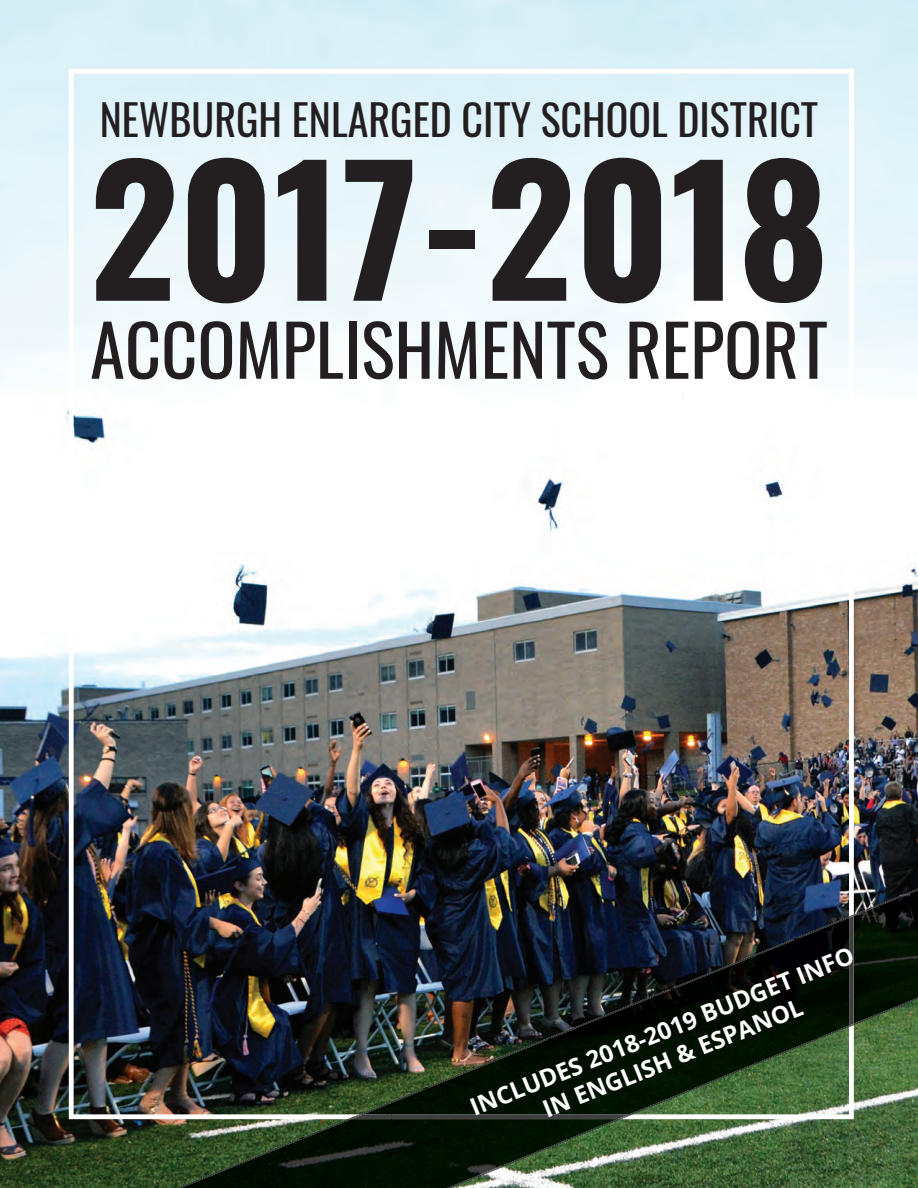
<style>
.page{position:relative;width:918px;height:1188px;background:#fff}
.page>*{position:absolute;margin:0;border:0;box-sizing:border-box;transform-origin:0 0}
.t1{font:700 174px "Oswald";color:#231f20}
.t2{font:70.5px "Oswald";color:#231f20}
.t3{font:42px "Oswald";color:#231f20}
.t4{font:700 24px/28.8px "Open Sans";color:#fff;text-align:center}
</style>
<div class="page">
<img style="left:0;top:0;width:918px;height:1188px">
<img style="left:69px;top:69px;width:785px;height:1050px">
<img style="left:760px;top:890px;width:158px;height:108px">
<div style="left:392px;top:1119px;width:55px;height:69px;background:#000e00"></div>
<img style="left:285px;top:1102px;width:107px;height:86px">
<img style="left:447px;top:998px;width:471px;height:190px">
<img style="left:793px;top:889px;width:125px;height:51px">
<img style="left:299px;top:1088px;width:130px;height:51px">
<img style="left:179px;top:1138px;width:126px;height:50px">
<img style="left:349px;top:915px;width:505px;height:204px">
<h3 class="t3" style="left:100px;top:87px;width:720px">NEWBURGH ENLARGED CITY SCHOOL DISTRICT</h3>
<h1 class="t1" style="left:89px;top:93px;width:741px">2017-2018</h1>
<h2 class="t2" style="left:90px;top:295px;width:739px">ACCOMPLISHMENTS REPORT</h2>
<p class="t4" style="left:466px;top:1094px;width:413px;rotate:-22deg">INCLUDES 2018-2019 BUDGET INFO<br>IN ENGLISH &amp; ESPANOL</p>
</div>
